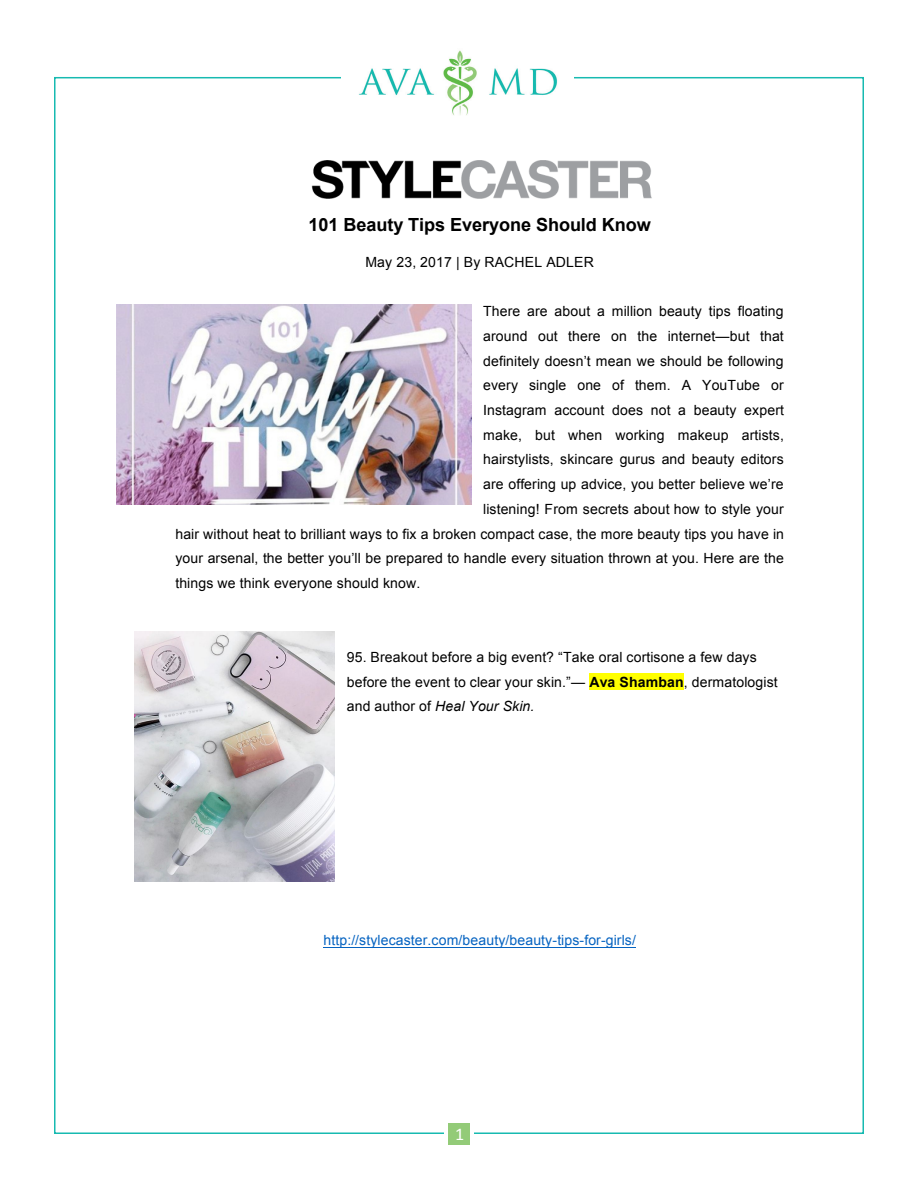
<style>
.page{position:relative;width:918px;height:1188px;background:#fff}
.page>*{position:absolute;margin:0;border:0;box-sizing:border-box;transform-origin:0 0}
.t1{font:700 18.15px "Arial";letter-spacing:-.005em;color:#000}
.t2{font:18px "Calibri";color:#fff}
.t3{font:14.1px/24.6px "Arial";letter-spacing:.01em;color:#000}
.t4{font:14.1px "Arial";letter-spacing:.01em;color:#0563c1}
.s1{font-weight:700}
.s2{font-style:italic}
</style>
<div class="page">
<img style="left:359px;top:50px;width:199px;height:65px">
<div style="left:448px;top:1123px;width:22px;height:22px;background:#93cb78"></div>
<div style="left:589px;top:673px;width:95px;height:17px;background:#ff0"></div>
<hr style="left:323px;top:948px;width:313px;height:1px;background:#0563c1">
<img style="left:311px;top:160px;width:341px;height:39px">
<img style="left:117px;top:304px;width:355px;height:200px">
<img style="left:134px;top:631px;width:200px;height:251px">
<p class="t1" style="left:309px;top:212px;width:344px">101 Beauty Tips Everyone Should Know</p>
<p class="t3" style="left:365px;top:250px;width:230px">May 23, 2017 | By RACHEL ADLER</p>
<p class="t3" style="left:483px;top:299px;width:302px">There are about a million beauty tips floating</p>
<p class="t3" style="left:483px;top:324px;width:302px">around out there on the internet—but that</p>
<p class="t3" style="left:483px;top:349px;width:302px">definitely doesn’t mean we should be following</p>
<p class="t3" style="left:483px;top:373px;width:302px">every single one of them. A YouTube or</p>
<p class="t3" style="left:483px;top:398px;width:302px">Instagram account does not a beauty expert</p>
<p class="t3" style="left:483px;top:423px;width:302px">make, but when working makeup artists,</p>
<p class="t3" style="left:483px;top:447px;width:302px">hairstylists, skincare gurus and beauty editors</p>
<p class="t3" style="left:483px;top:472px;width:302px">are offering up advice, you better believe we’re</p>
<p class="t3" style="left:483px;top:497px;width:302px">listening! From secrets about how to style your</p>
<p class="t3" style="left:175px;top:522px;width:610px">hair without heat to brilliant ways to fix a broken compact case, the more beauty tips you have in</p>
<p class="t3" style="left:175px;top:546px;width:610px">your arsenal, the better you’ll be prepared to handle every situation thrown at you. Here are the</p>
<p class="t3" style="left:175px;top:571px;width:247px">things we think everyone should know.</p>
<p class="t3" style="left:347px;top:645px;width:432px">95. Breakout before a big event? “Take oral cortisone a few days before the event to clear your skin.”— <span class="s1">Ava Shamban</span>, dermatologist and author of <span class="s2">Heal Your Skin.</span></p>
<p class="t4" style="left:324px;top:931px;width:314px">http://stylecaster.com/beauty/beauty-tips-for-girls/</p>
<p class="t2" style="left:455px;top:1123px;width:11px">1</p>
</div>
